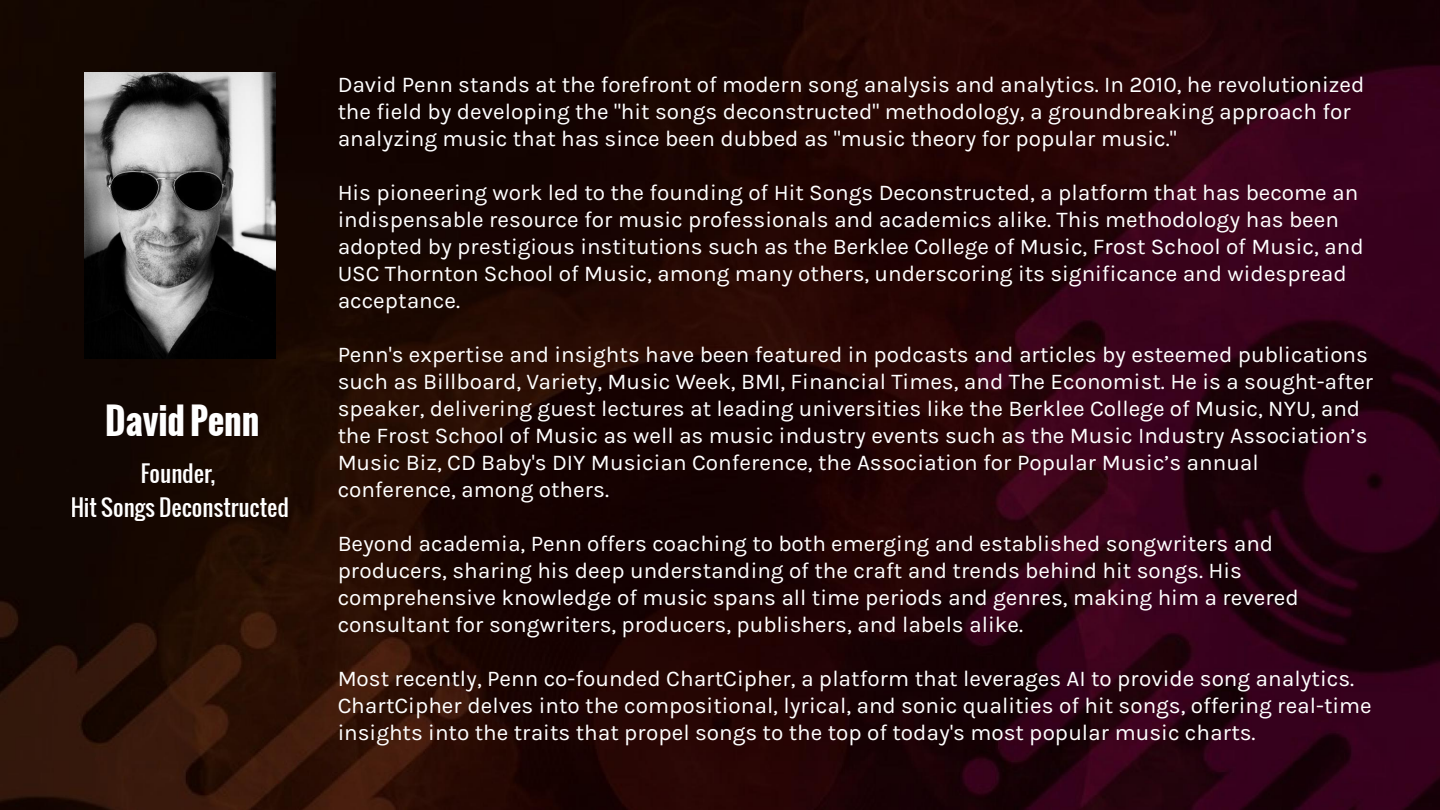
<style>
.page{position:relative;width:1440px;height:810px;background:#fff}
.page>*{position:absolute;margin:0;border:0;box-sizing:border-box;transform-origin:0 0}
.t1{font:700 36px "Oswald";color:#fff}
.t2{font:22.5px/27px "Karla";color:#fff}
.t3{font:22.5px/33.8px "Oswald";color:#fff;text-align:center}
</style>
<div class="page">
<img style="left:0;top:0;width:1440px;height:810px">
<img style="left:85px;top:73px;width:190px;height:285px">
<h1 class="t1" style="left:105px;top:394px;width:156px">David Penn</h1>
<p class="t3" style="left:71px;top:456px;width:220px">Founder,<br>Hit Songs Deconstructed</p>
<p class="t2" style="left:338px;top:71px;width:1028px">David Penn stands at the forefront of modern song analysis and analytics. In 2010, he revolutionized the field by developing the "hit songs deconstructed" methodology, a groundbreaking approach for analyzing music that has since been dubbed as "music theory for popular music."</p>
<p class="t2" style="left:338px;top:179px;width:1028px">His pioneering work led to the founding of Hit Songs Deconstructed, a platform that has become an indispensable resource for music professionals and academics alike. This methodology has been adopted by prestigious institutions such as the Berklee College of Music, Frost School of Music, and USC Thornton School of Music, among many others, underscoring its significance and widespread acceptance.</p>
<p class="t2" style="left:338px;top:341px;width:1038px">Penn's expertise and insights have been featured in podcasts and articles by esteemed publications such as Billboard, Variety, Music Week, BMI, Financial Times, and The Economist. He is a sought-after speaker, delivering guest lectures at leading universities like the Berklee College of Music, NYU, and the Frost School of Music as well as music industry events such as the Music Industry Association’s Music Biz, CD Baby's DIY Musician Conference, the Association for Popular Music’s annual conference, among others.</p>
<p class="t2" style="left:338px;top:530px;width:963px">Beyond academia, Penn offers coaching to both emerging and established songwriters and producers, sharing his deep understanding of the craft and trends behind hit songs. His comprehensive knowledge of music spans all time periods and genres, making him a revered consultant for songwriters, producers, publishers, and labels alike.</p>
<p class="t2" style="left:338px;top:665px;width:1036px">Most recently, Penn co-founded ChartCipher, a platform that leverages AI to provide song analytics.<br>ChartCipher delves into the compositional, lyrical, and sonic qualities of hit songs, offering real-time insights into the traits that propel songs to the top of today's most popular music charts.</p>
</div>
